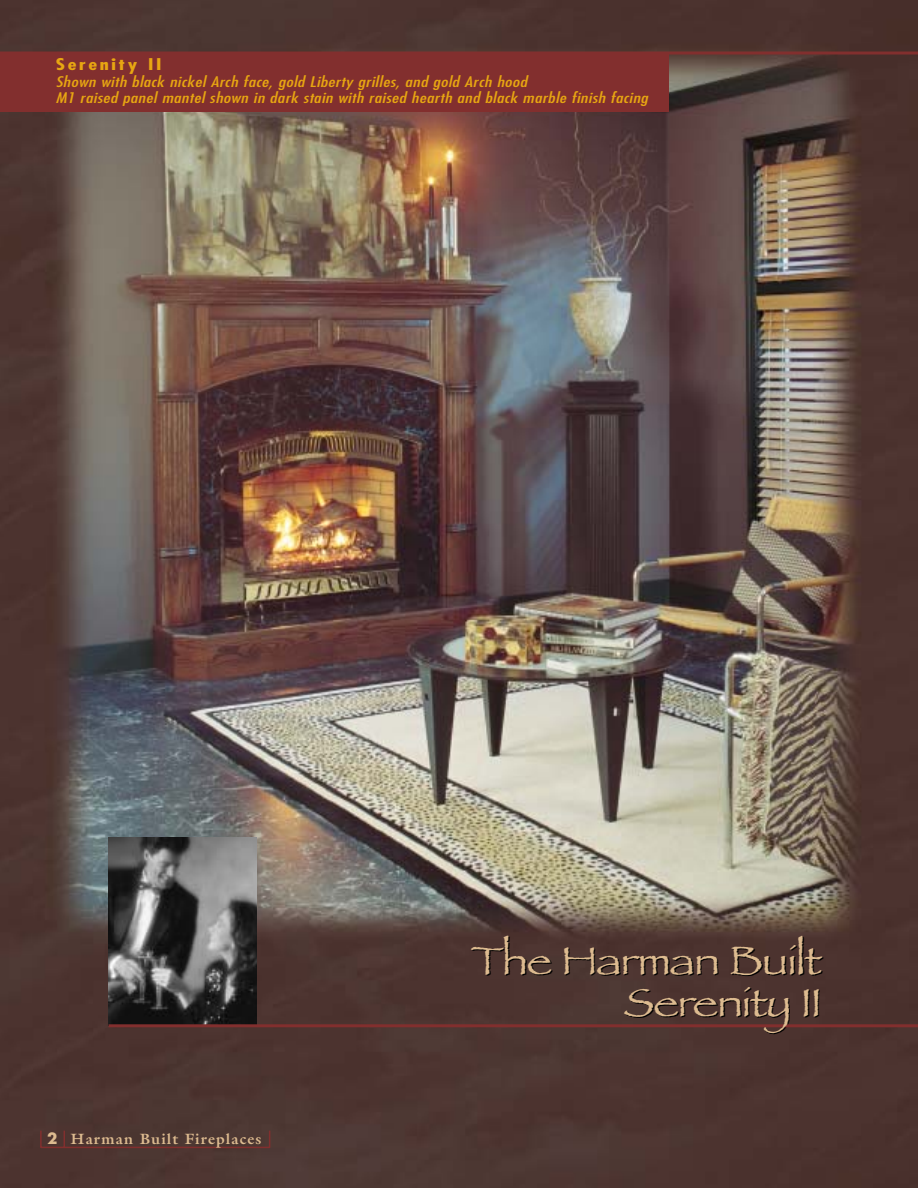
<style>
.page{position:relative;width:918px;height:1188px;background:#fff}
.page>*{position:absolute;margin:0;border:0;box-sizing:border-box;transform-origin:0 0}
.t1{font:40.8px/42px "Papyrus Plain";letter-spacing:-.035em;color:#ddbb90;text-align:right;scale:1.18 1}
.t2{font:700 condensed 15.75px "Futura";letter-spacing:.12em;color:#e7a612;scale:1.35 1}
.t3{font:700 15px "Galliard";letter-spacing:.07em;color:#ddbb90}
.t4{font:italic condensed 14.25px/15.8px "Futura";letter-spacing:.02em;color:#e7a612;scale:1.35 1}
.s1{font-family:"Futura"}
</style>
<div class="page">
<img style="left:0;top:0;width:918px;height:1188px">
<div style="left:0;top:54px;width:668px;height:57px;background:#822f2e"></div>
<hr style="left:41px;top:1147px;width:229px;height:1px;background:#822f2e">
<svg style="left:40px;top:1131px;width:2px;height:17px"></svg>
<svg style="left:64px;top:1131px;width:1px;height:16px"></svg>
<svg style="left:269px;top:1131px;width:1px;height:16px"></svg>
<hr style="left:0;top:52px;width:918px;height:3px;background:#822f2e">
<img style="left:108px;top:838px;width:148px;height:188px">
<hr style="left:109px;top:1024px;width:809px;height:3px;background:#822f2e">
<p class="t2" style="left:56px;top:58px;width:80px">Serenity II</p>
<p class="t4" style="left:56px;top:75px;width:440px">Shown with black nickel Arch face, gold Liberty grilles, and gold Arch hood<br>M1 raised panel mantel shown in dark stain with raised hearth and black marble finish facing</p>
<p class="t3" style="left:47px;top:1133px;width:216px"><span class="s1">2</span> Harman Built Fireplaces</p>
<h1 class="t1" style="left:471px;top:940px;width:299px">The Harman Built<br>Serenity II</h1>
</div>
